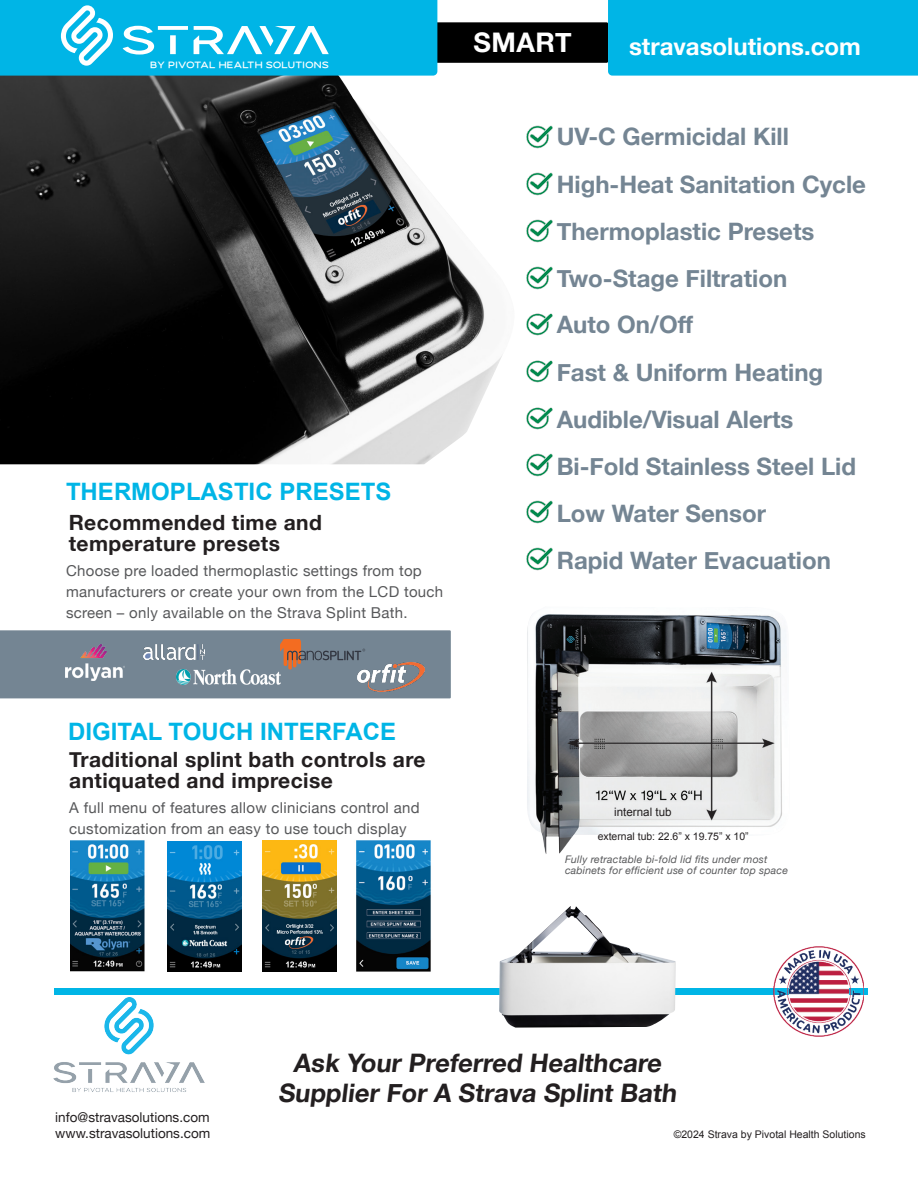
<style>
.page{position:relative;width:918px;height:1188px;background:#fff}
.page>*{position:absolute;margin:0;border:0;box-sizing:border-box;transform-origin:0 0}
.t1{font:700 27px "Helvetica Neue";letter-spacing:.02em;color:#fff}
.t2{font:700 25.5px/30.6px "Helvetica Neue";color:#231f20;text-align:center}
.t3{font:700 24px "Helvetica Neue";color:#748593}
.t4{font:700 24px "Arial";color:#00b5e6}
.t5{font:700 24px "Helvetica Neue";color:#fff}
.t6{font:700 21px/21px "Helvetica Neue";letter-spacing:.02em;color:#231f20}
.t7{font:15px/21px "Helvetica Neue";letter-spacing:.02em;color:#57585a}
.t8{font:13.5px/16.2px "Helvetica Neue";color:#231f20}
.t9{font:11.55px "Arial";color:#231f20}
.t10{font:italic 10.5px/11.6px "Helvetica Neue";letter-spacing:.02em;color:#57585a}
.t11{font:10.5px "Arial";color:#231f20}
.t12{font:700 8.85px "wonderella";letter-spacing:.005em;color:#fff}
</style>
<div class="page">
<div style="left:433px;top:22px;width:175px;height:41px;background:#000"></div>
<img style="left:0;top:0;width:515px;height:464px">
<div style="left:608px;top:0;width:310px;height:76px;background:#00b5e6"></div>
<div style="left:54px;top:988px;width:813px;height:7px;background:#00b5e6"></div>
<svg style="left:0;top:0;width:437px;height:76px;background:#18bbe7"></svg>
<img style="left:70px;top:840px;width:75px;height:132px">
<img style="left:53px;top:998px;width:151px;height:94px">
<img style="left:526px;top:125px;width:27px;height:24px">
<img style="left:526px;top:172px;width:27px;height:24px">
<img style="left:526px;top:219px;width:27px;height:24px">
<img style="left:526px;top:266px;width:27px;height:24px">
<img style="left:499px;top:906px;width:177px;height:122px">
<img style="left:263px;top:841px;width:74px;height:130px">
<img style="left:168px;top:842px;width:73px;height:129px">
<img style="left:356px;top:840px;width:75px;height:132px">
<img style="left:526px;top:313px;width:27px;height:23px">
<img style="left:526px;top:360px;width:27px;height:23px">
<img style="left:526px;top:407px;width:27px;height:23px">
<img style="left:526px;top:453px;width:27px;height:24px">
<img style="left:526px;top:547px;width:27px;height:24px">
<img style="left:526px;top:500px;width:27px;height:24px">
<img style="left:527px;top:614px;width:259px;height:240px">
<svg style="left:0;top:630px;width:451px;height:68px;background:#7c8994"></svg>
<img style="left:66px;top:644px;width:58px;height:36px">
<img style="left:773px;top:946px;width:91px;height:91px">
<p class="t12" style="left:150px;top:59px;width:180px">BY PIVOTAL HEALTH SOLUTIONS</p>
<p class="t4" style="left:66px;top:476px;width:327px">THERMOPLASTIC PRESETS</p>
<p class="t6" style="left:69px;top:513px;width:255px">Recommended time and temperature presets</p>
<p class="t7" style="left:66px;top:561px;width:379px">Choose pre loaded thermoplastic settings from top manufacturers or create your own from the LCD touch screen – only available on the Strava Splint Bath.</p>
<p class="t1" style="left:473px;top:21px;width:100px">SMART</p>
<p class="t5" style="left:629px;top:28px;width:233px">stravasolutions.com</p>
<p class="t3" style="left:557px;top:118px;width:234px">UV-C Germicidal Kill</p>
<p class="t3" style="left:557px;top:166px;width:311px">High-Heat Sanitation Cycle</p>
<p class="t3" style="left:557px;top:213px;width:259px">Thermoplastic Presets</p>
<p class="t3" style="left:557px;top:260px;width:232px">Two-Stage Filtration</p>
<p class="t3" style="left:557px;top:306px;width:138px">Auto On/Off</p>
<p class="t3" style="left:557px;top:354px;width:268px">Fast &amp; Uniform Heating</p>
<p class="t3" style="left:557px;top:401px;width:238px">Audible/Visual Alerts</p>
<p class="t3" style="left:557px;top:447px;width:301px">Bi-Fold Stainless Steel Lid</p>
<p class="t3" style="left:557px;top:494px;width:211px">Low Water Sensor</p>
<p class="t3" style="left:557px;top:541px;width:276px">Rapid Water Evacuation</p>
<p class="t4" style="left:68px;top:716px;width:330px">DIGITAL TOUCH INTERFACE</p>
<p class="t6" style="left:69px;top:749px;width:358px">Traditional splint bath controls are antiquated and imprecise</p>
<p class="t7" style="left:69px;top:798px;width:352px">A full menu of features allow clinicians control and customization from an easy to use touch display</p>
<p class="t9" style="left:614px;top:804px;width:59px">internal tub</p>
<p class="t11" style="left:598px;top:829px;width:153px">external tub: 22.6” x 19.75” x 10”</p>
<p class="t10" style="left:565px;top:854px;width:224px">Fully retractable bi-fold lid fits under most cabinets for efficient use of counter top space</p>
<p class="t8" style="left:55px;top:1109px;width:156px">info@stravasolutions.com www.stravasolutions.com</p>
<p class="t2" style="left:278px;top:1048px;width:405px">Ask Your Preferred Healthcare<br>Supplier For A Strava Splint Bath</p>
<p class="t11" style="left:674px;top:1127px;width:194px">©2024 Strava by Pivotal Health Solutions</p>
</div>
